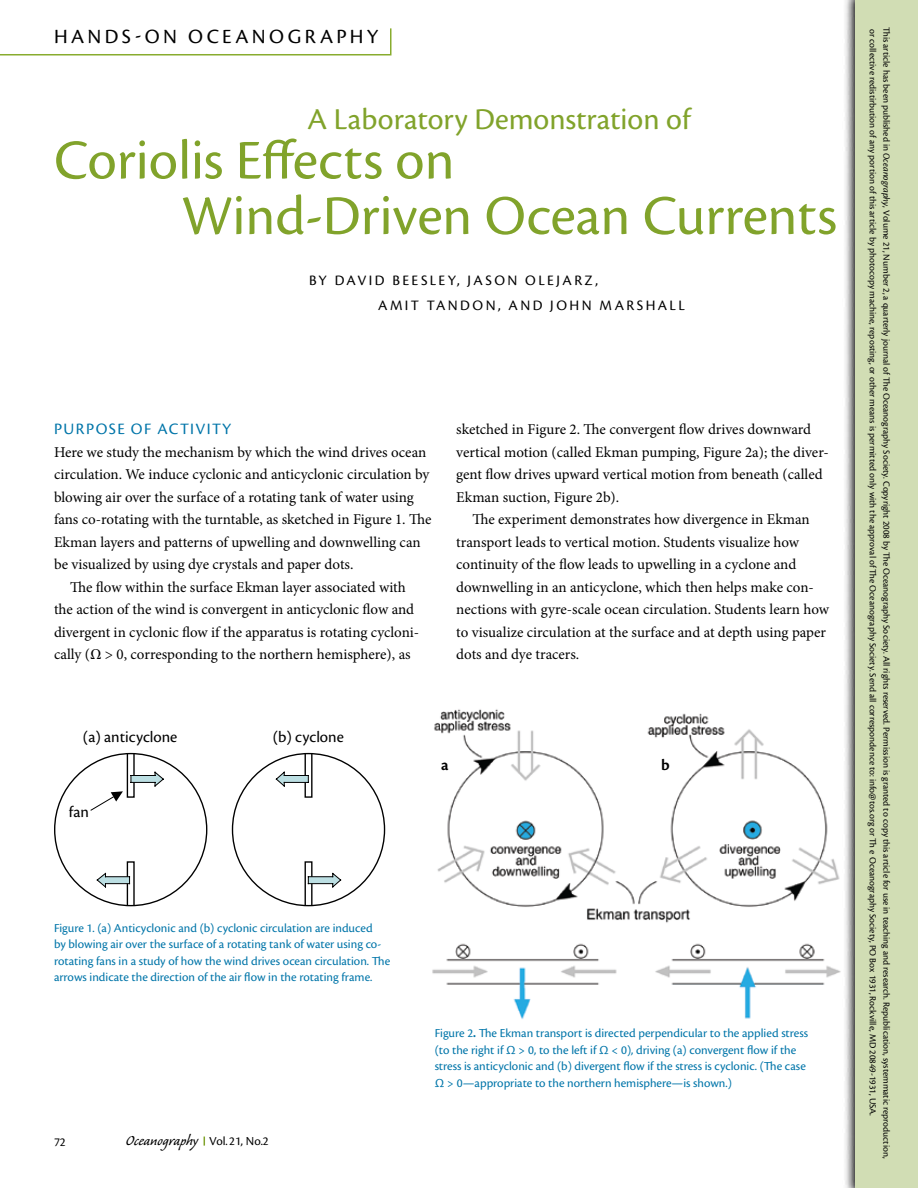
<style>
.page{position:relative;width:918px;height:1188px;background:#fff}
.page>*{position:absolute;margin:0;border:0;box-sizing:border-box;transform-origin:0 0}
.t1{font:58.2px/55.5px "Cronos Pro";color:#81a32b}
.t2{font:31.5px "Cronos Pro";letter-spacing:-.005em;color:#81a32b}
.t3{font:21px "Cronos Pro";letter-spacing:.16em;color:#000}
.t4{font:18px "Caliban";color:#000}
.t5{font:16.5px "Cronos Pro";color:#010101}
.t6{font:16.5px "Cronos Pro";letter-spacing:.085em;color:#0075a9}
.t7{font:600 16.5px "Cronos Pro";color:#000}
.t8{font:15px/22.5px "Minion Pro";color:#000}
.t9{font:15px "Cronos Pro";letter-spacing:.16em;color:#000}
.t10{font:12.75px/16.5px "Cronos Pro";color:#0075a9}
.t11{font:12.75px "Cronos Pro";color:#000}
.t12{font:9.75px/13.5px "Cronos Pro";color:#000}
.s1{font-weight:500}
.s2{font-family:"Cronos Pro";font-size:12.75px}
.s3{font-weight:700}
.s4{font-style:italic}
</style>
<div class="page">
<svg style="left:275px;top:752px;width:67px;height:155px"></svg>
<svg style="left:90px;top:752px;width:75px;height:155px"></svg>
<img style="left:432px;top:709px;width:409px;height:310px">
<svg style="left:0;top:28px;width:392px;height:28px"></svg>
<svg style="left:845px;top:0;width:10px;height:1188px"></svg>
<div style="left:855px;top:0;width:63px;height:1188px;background:#d1ddb4"></div>
<h3 class="t3" style="left:54px;top:25px;width:34px">hand</h3>
<h3 class="t3" style="left:122px;top:25px;width:115px">s-on Ocean</h3>
<h3 class="t3" style="left:269px;top:25px;width:111px">ography</h3>
<h2 class="t2" style="left:308px;top:101px;width:384px">A Laboratory Demonstration of</h2>
<h1 class="t1" style="left:181px;top:133px;width:657px;text-indent:-127px">Coriolis Effects on<br>Wind-Driven Ocean Currents</h1>
<p class="t9" style="left:309px;top:272px;width:227px">By Dav id Bee sle y, Ja son Oleja</p>
<p class="t9" style="left:574px;top:272px;width:25px">rz,</p>
<p class="t9" style="left:378px;top:297px;width:61px">Amit Tand</p>
<p class="t9" style="left:473px;top:297px;width:49px">on, and</p>
<p class="t9" style="left:550px;top:297px;width:118px">John Ma rshall</p>
<p class="t6" style="left:54px;top:420px;width:179px">Purpose of Activity</p>
<p class="t8" style="left:54px;top:441px;width:374px">Here we study the mechanism by which the wind drives ocean</p>
<p class="t8" style="left:54px;top:463px;width:377px">circulation. We induce cyclonic and anticyclonic circulation by</p>
<p class="t8" style="left:54px;top:486px;width:361px">blowing air over the surface of a rotating tank of water using</p>
<p class="t8" style="left:54px;top:508px;width:379px">fans co-rotating with the turntable, as sketched in Figure 1. The</p>
<p class="t8" style="left:54px;top:531px;width:368px">Ekman layers and patterns of upwelling and downwelling can</p>
<p class="t8" style="left:54px;top:553px;width:301px">be visualized by using dye crystals and paper dots.</p>
<p class="t8" style="left:70px;top:576px;width:337px">The flow within the surface Ekman layer associated with</p>
<p class="t8" style="left:54px;top:598px;width:362px">the action of the wind is convergent in anticyclonic flow and</p>
<p class="t8" style="left:54px;top:621px;width:367px">divergent in cyclonic flow if the apparatus is rotating cycloni-</p>
<p class="t8" style="left:54px;top:643px;width:358px">cally (<span class="s1">Ω</span> &gt; 0, corresponding to the northern hemisphere), as</p>
<p class="t8" style="left:456px;top:418px;width:374px">sketched in Figure 2. The convergent flow drives downward vertical motion (called Ekman pumping, Figure 2a); the diver&shy;gent flow drives upward vertical motion from beneath (called Ekman suction, Figure 2b).</p>
<p class="t8" style="left:456px;top:508px;width:374px;text-indent:16px">The experiment demonstrates how divergence in Ekman transport leads to vertical motion. Students visualize how continuity of the flow leads to upwelling in a cyclone and downwelling in an anticyclone, which then helps make con&shy;nections with gyre-scale ocean circulation. Students learn how to visualize circulation at the surface and at depth using paper dots and dye tracers.</p>
<p class="t5" style="left:83px;top:727px;width:96px">(a) anticyclone</p>
<p class="t5" style="left:273px;top:727px;width:73px">(b) cyclone</p>
<p class="t5" style="left:69px;top:802px;width:22px">fan</p>
<p class="t7" style="left:441px;top:756px;width:9px">a</p>
<p class="t7" style="left:661px;top:756px;width:10px">b</p>
<p class="t10" style="left:54px;top:919px;width:338px">Figure 1. (a) Anticyclonic and (b) cyclonic circulation are induced<br>by blowing air over the surface of a rotating tank of water using co&shy;rotating fans in a study of how the wind drives ocean circulation. The arrows indicate the direction of the air flow in the rotating frame.</p>
<p class="t11" style="left:54px;top:1134px;width:13px">72</p>
<p class="t4" style="left:126px;top:1132px;width:144px">Oceanography <span class="s2">Vol.21, No.2</span></p>
<p class="t10" style="left:435px;top:1025px;width:375px">Figure 2<span class="s3">.</span> The Ekman transport is directed perpendicular to the applied stress (to the right if Ω &gt; 0, to the left if Ω &lt; 0), driving (a) convergent flow if the stress is anticyclonic and (b) divergent flow if the stress is cyclonic. (The case Ω &gt; 0—appropriate to the northern hemisphere—is shown.)</p>
<p class="t12" style="left:893px;top:27px;width:1133px;rotate:90deg">This article has been published in <span class="s4">Oceanography</span>, Volume 21, Number 2, a quarterly journal of The Oceanography Society. Copyright 2008 by The Oceanography Society. All rights reserved. Permission is granted to copy this article for use in teaching and research. Republication, systemmatic reproduction, or collective redistirbution of any portion of this article by photocopy machine, reposting, or other means is permitted only with the approval of The Oceanography Society. Send all correspondence to: info@tos.org or Th e Oceanography Society, PO Box 1931, Rockville, MD 20849-1931, USA.</p>
</div>
